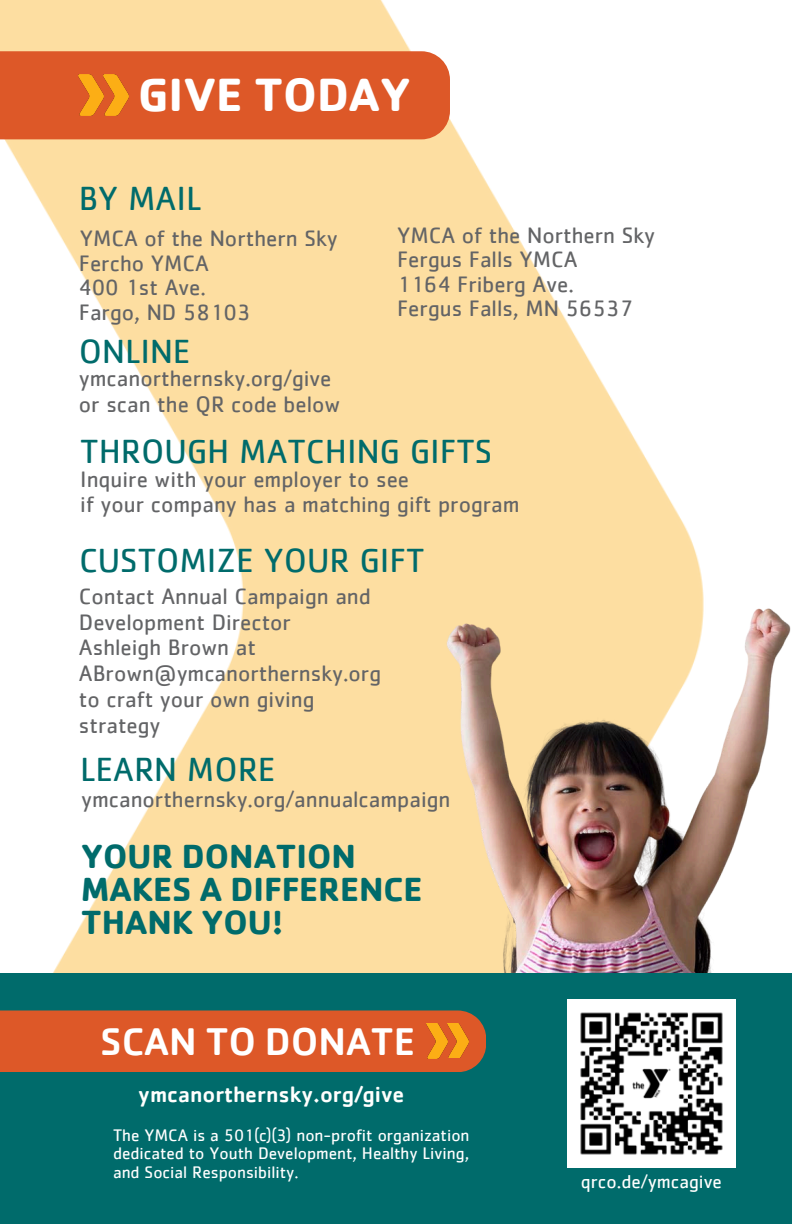
<style>
.page{position:relative;width:792px;height:1224px;background:#fff}
.page>*{position:absolute;margin:0;border:0;box-sizing:border-box;transform-origin:0 0}
.t1{font:700 48px "Cachet";color:#fff}
.t2{font:500 39.8px "Cachet";color:#fff}
.t3{font:34.6px "Cachet";color:#006b6b}
.t4{font:700 34.6px/33.2px "Cachet";color:#006b6b}
.t5{font:23px/26px "Cachet";color:#636466}
.t6{font:500 22.6px "Cachet";color:#fffffe}
.t7{font:19.2px "Cachet";color:#fffffe}
.t8{font:17.2px/18.8px "Cachet";color:#fff;text-align:justify}
</style>
<div class="page">
<img style="left:0;top:0;width:704px;height:973px">
<img style="left:325px;top:598px;width:466px;height:375px">
<div style="left:0;top:973px;width:792px;height:251px;background:#006b6b"></div>
<img style="left:567px;top:1000px;width:168px;height:168px">
<div style="left:0;top:51px;width:450px;height:88px;background:#dd5828"></div>
<img style="left:79px;top:74px;width:49px;height:42px">
<div style="left:0;top:1011px;width:486px;height:61px;background:#dd5828"></div>
<img style="left:427px;top:1023px;width:42px;height:35px">
<h4 class="t1" style="left:138px;top:64px;width:274px">GIVE TODAY</h4>
<h6 class="t3" style="left:79px;top:182px;width:124px">BY MAIL</h6>
<h4 class="t5" style="left:79px;top:228px;width:260px;line-height:24.4px">YMCA of the Northern Sky<br>Fercho YMCA<br>400 1st Ave.<br>Fargo, ND 58103</h4>
<h6 class="t3" style="left:79px;top:335px;width:113px">ONLINE</h6>
<h4 class="t5" style="left:79px;top:367px;width:263px">ymcanorthernsky.org/give or scan the QR code below</h4>
<h6 class="t3" style="left:80px;top:436px;width:414px">THROUGH MATCHING GIFTS</h6>
<h3 class="t5" style="left:80px;top:467px;width:441px">Inquire with your employer to see<br>if your company has a matching gift program</h3>
<p class="t5" style="left:397px;top:224px;width:259px;line-height:24.4px">YMCA of the Northern Sky<br>Fergus Falls YMCA<br>1164 Friberg Ave.<br>Fergus Falls, MN 56537</p>
<h4 class="t3" style="left:79px;top:544px;width:347px">CUSTOMIZE YOUR GIFT</h4>
<p class="t5" style="left:79px;top:584px;width:304px">Contact Annual Campaign and<br>Development Director<br>Ashleigh Brown at<br>ABrown@ymcanorthernsky.org to craft your own giving strategy</p>
<p class="t3" style="left:80px;top:754px;width:197px">LEARN MORE</p>
<p class="t5" style="left:81px;top:787px;width:371px">ymcanorthernsky.org/annualcampaign</p>
<h2 class="t4" style="left:81px;top:838px;width:343px">YOUR DONATION<br>MAKES A DIFFERENCE<br>THANK YOU!</h2>
<h4 class="t2" style="left:100px;top:1016px;width:316px">SCAN TO DONATE</h4>
<h6 class="t6" style="left:138px;top:1079px;width:268px">ymcanorthernsky.org/give</h6>
<h5 class="t8" style="left:113px;top:1126px;width:358px">The YMCA is a 501(c)(3) non-profit organization dedicated to Youth Development, Healthy Living, and Social Responsibility.</h5>
<p class="t7" style="left:581px;top:1173px;width:142px">qrco.de/ymcagive</p>
</div>
